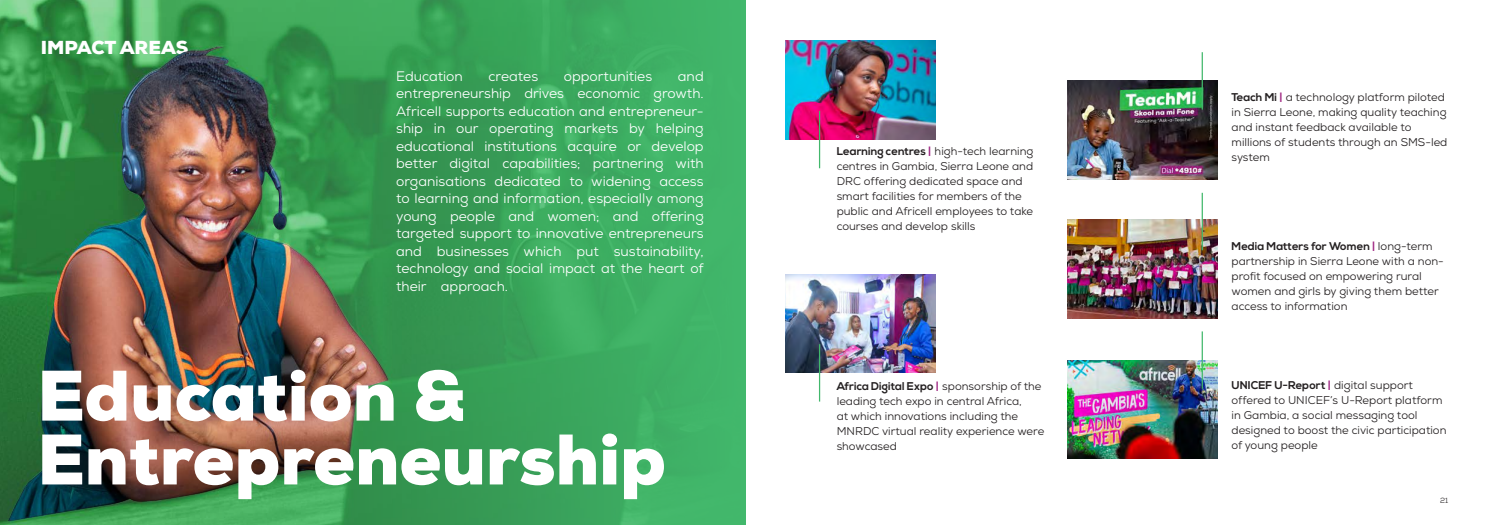
<style>
.page{position:relative;width:1489px;height:525px;background:#fff}
.page>*{position:absolute;margin:0;border:0;box-sizing:border-box;transform-origin:0 0}
.t1{font:900 71.25px/63.8px "Nexa";color:#fff}
.t2{font:900 18.75px "Nexa";color:#fff}
.t3{font:13.75px/17.5px "Nexa";color:#fff;text-align:justify}
.t4{font:11.25px/15px "Nexa";color:#231f20}
.t5{font:7.5px "Nexa";color:#231f20}
.s1{font-weight:700}
.s2{font-weight:700;color:#9c207e}
</style>
<div class="page">
<div style="left:144px;top:0;width:601px;height:524px;background:#42b86c"></div>
<img style="left:0;top:0;width:600px;height:524px">
<img style="left:785px;top:41px;width:150px;height:98px">
<img style="left:785px;top:274px;width:150px;height:98px">
<hr style="left:819px;top:111px;width:1px;height:57px;background:#42b86c">
<hr style="left:819px;top:344px;width:1px;height:57px;background:#42b86c">
<img style="left:1067px;top:81px;width:149px;height:98px">
<hr style="left:1201px;top:52px;width:1px;height:58px;background:#42b86c">
<img style="left:1067px;top:219px;width:149px;height:99px">
<hr style="left:1201px;top:193px;width:1px;height:57px;background:#42b86c">
<img style="left:1067px;top:360px;width:149px;height:98px">
<hr style="left:1201px;top:331px;width:1px;height:57px;background:#42b86c">
<p class="t2" style="left:41px;top:35px;width:149px">IMPACT AREAS</p>
<p class="t3" style="left:396px;top:67px;width:68px">Education</p>
<p class="t3" style="left:488px;top:67px;width:51px">creates</p>
<p class="t3" style="left:564px;top:67px;width:90px">opportunities</p>
<p class="t3" style="left:396px;top:67px;width:309px;text-indent:282px">and entrepreneurship drives economic growth.<br>Africell supports education and entrepreneur&shy;ship in our operating markets by helping educational institutions acquire or develop better digital capabilities; partnering with organisations dedicated to widening access to learning and information, especially among young people and women; and offering targeted support to innovative entrepreneurs and businesses which put sustainability, technology and social impact at the heart of their approach.</p>
<p class="t1" style="left:37px;top:364px;width:630px">Education &amp;<br>Entrepreneurship</p>
<p class="t4" style="left:836px;top:144px;width:198px"><span class="s1">Learning centres</span> <span class="s2">|</span> high-tech learning centres in Gambia, Sierra Leone and DRC offering dedicated space and smart facilities for members of the public and Africell employees to take courses and develop skills</p>
<p class="t4" style="left:836px;top:378px;width:209px"><span class="s1">Africa Digital Expo</span> <span class="s2">|</span> sponsorship of the leading tech expo in central Africa,<br>at which innovations including the<br>MNRDC virtual reality experience were showcased</p>
<p class="t4" style="left:1231px;top:90px;width:217px"><span class="s1">Teach Mi</span> <span class="s2">|</span> a technology platform piloted in Sierra Leone, making quality teaching and instant feedback available to millions of students through an SMS-led system</p>
<p class="t4" style="left:1231px;top:238px;width:214px"><span class="s1">Media Matters for Women</span> <span class="s2">|</span> long-term partnership in Sierra Leone with a non&shy;profit focused on empowering rural women and girls by giving them better access to information</p>
<p class="t4" style="left:1231px;top:377px;width:216px"><span class="s1">UNICEF U-Report</span> <span class="s2">|</span> digital support offered to UNICEF’s U-Report platform in Gambia, a social messaging tool designed to boost the civic participation of young people</p>
<p class="t5" style="left:1439px;top:495px;width:10px">21</p>
</div>
